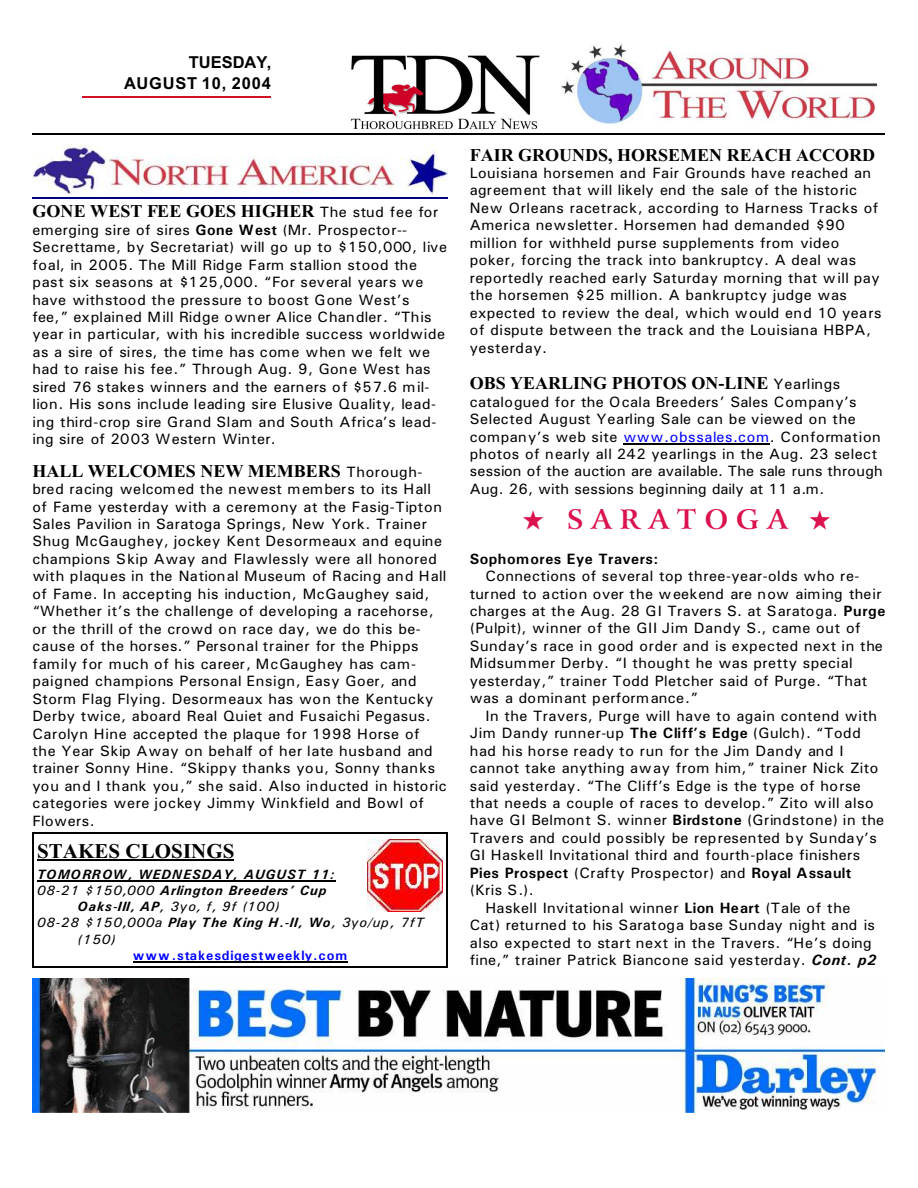
<style>
.page{position:relative;width:918px;height:1188px;background:#fff}
.page>*{position:absolute;margin:0;border:0;box-sizing:border-box;transform-origin:0 0}
.t1{font:700 27px "Arrus BT";letter-spacing:.3em;color:#db124d}
.t2{font:700 21px "Times New Roman";letter-spacing:.005em;color:#000}
.t3{font:700 18px "Times New Roman";color:#000}
.t4{font:700 16.5px/21.6px "Arial";letter-spacing:.045em;color:#000;text-align:right}
.t5{font:15px/17.4px "Univers";letter-spacing:.03em;color:#000}
.t6{font:700 15px "Univers";letter-spacing:.03em;color:#000}
.t7{font:15px "Univers";letter-spacing:.01em;color:#000}
.t8{font:italic 13.5px "Univers";letter-spacing:.065em;color:#000}
.t9{font:italic 700 13.5px "Univers";letter-spacing:.065em;color:#000}
.t10{font:700 13.5px "Univers";letter-spacing:.065em;color:#00f}
.s1{font-family:"Univers";font-weight:400;font-size:15px}
.s2{font-weight:700}
.s3{font-weight:400}
.s4{color:#00f}
.s5{font-weight:700;font-style:italic}
</style>
<div class="page">
<hr style="left:82px;top:96px;width:189px;height:2px;background:#d41226">
<img style="left:561px;top:44px;width:315px;height:79px">
<img style="left:351px;top:55px;width:189px;height:75px">
<hr style="left:32px;top:134px;width:853px;height:1px;background:#000">
<img style="left:32px;top:145px;width:416px;height:49px">
<hr style="left:32px;top:197px;width:416px;height:1px;background:#000080">
<img style="left:32px;top:979px;width:852px;height:133px">
<img style="left:368px;top:840px;width:75px;height:72px">
<hr style="left:37px;top:859px;width:197px;height:1px;background:#000">
<hr style="left:37px;top:880px;width:299px;height:1px;background:#000">
<hr style="left:133px;top:961px;width:215px;height:1px;background:#000">
<hr style="left:32px;top:833px;width:2px;height:135px;background:#000">
<hr style="left:447px;top:833px;width:1px;height:135px;background:#000">
<hr style="left:32px;top:833px;width:416px;height:1px;background:#000">
<hr style="left:32px;top:967px;width:416px;height:1px;background:#000">
<hr style="left:623px;top:443px;width:147px;height:1px;background:#000">
<p class="t4" style="left:124px;top:52px;width:149px">TUESDAY,<br>AUGUST 10, 2004</p>
<p class="t3" style="left:32px;top:205px;width:407px">GONE WEST FEE GOES HIGHER <span class="s1">The stud fee for</span></p>
<p class="t5" style="left:32px;top:222px;width:416px">emerging sire of sires <span class="s2">Gone West</span> (Mr. Prospector-- Secrettame, by Secretariat) will go up to $150,000, live foal, in 2005. The Mill Ridge Farm stallion stood the past six seasons at $125,000. “For several years we have withstood the pressure to boost Gone West’s fee,” explained Mill Ridge owner Alice Chandler. “This year in particular, with his incredible success worldwide as a sire of sires, the time has come when we felt we had to raise his fee.” Through Aug. 9, Gone West has sired 76 stakes winners and the earners of $57.6 mil&shy;lion. His sons include leading sire Elusive Quality, lead&shy;ing third-crop sire Grand Slam and South Africa’s lead&shy;ing sire of 2003 Western Winter.</p>
<p class="t3" style="left:32px;top:465px;width:392px">HALL WELCOMES NEW MEMBERS <span class="s1">Thorough-</span></p>
<p class="t5" style="left:32px;top:482px;width:416px">bred racing welcomed the newest members to its Hall of Fame yesterday with a ceremony at the Fasig-Tipton Sales Pavilion in Saratoga Springs, New York. Trainer Shug McGaughey, jockey Kent Desormeaux and equine champions Skip Away and Flawlessly were all honored with plaques in the National Museum of Racing and Hall of Fame. In accepting his induction, McGaughey said, “Whether it’s the challenge of developing a racehorse, or the thrill of the crowd on race day, we do this be&shy;cause of the horses.” Personal trainer for the Phipps family for much of his career, McGaughey has cam&shy;paigned champions Personal Ensign, Easy Goer, and Storm Flag Flying. Desormeaux has won the Kentucky Derby twice, aboard Real Quiet and Fusaichi Pegasus.<br>Carolyn Hine accepted the plaque for 1998 Horse of the Year Skip Away on behalf of her late husband and trainer Sonny Hine. “Skippy thanks you, Sonny thanks you and I thank you,” she said. Also inducted in historic categories were jockey Jimmy Winkfield and Bowl of Flowers.</p>
<h2 class="t2" style="left:37px;top:843px;width:199px">STAKES CLOSINGS</h2>
<p class="t9" style="left:37px;top:869px;width:299px">TOMORROW, WEDNESDAY, AUGUST 11:</p>
<p class="t9" style="left:37px;top:885px;width:291px"><span class="s3">08-21 $150,000</span> Arlington Breeders’ Cup</p>
<p class="t8" style="left:78px;top:902px;width:204px"><span class="s2">Oaks-III, AP</span>, 3yo, f, 9f (100)</p>
<p class="t8" style="left:37px;top:918px;width:389px">08-28 $150,000a <span class="s2">Play The King H.-II, Wo</span>, 3yo/up, 7fT</p>
<p class="t8" style="left:78px;top:934px;width:40px">(150)</p>
<p class="t10" style="left:133px;top:950px;width:216px">www.stakesdigestweekly.com</p>
<p class="t3" style="left:470px;top:149px;width:407px">FAIR GROUNDS, HORSEMEN REACH ACCORD</p>
<p class="t5" style="left:470px;top:165px;width:413px">Louisiana horsemen and Fair Grounds have reached an agreement that will likely end the sale of the historic New Orleans racetrack, according to Harness Tracks of America newsletter. Horsemen had demanded $90 million for withheld purse supplements from video poker, forcing the track into bankruptcy. A deal was reportedly reached early Saturday morning that will pay the horsemen $25 million. A bankruptcy judge was expected to review the deal, which would end 10 years of dispute between the track and the Louisiana HBPA, yesterday.</p>
<p class="t3" style="left:470px;top:377px;width:372px">OBS YEARLING PHOTOS ON-LINE <span class="s1">Yearlings</span></p>
<p class="t5" style="left:470px;top:394px;width:414px">catalogued for the Ocala Breeders’ Sales Company’s Selected August Yearling Sale can be viewed on the company’s web site <span class="s4">www.obssales.com</span>. Conformation photos of nearly all 242 yearlings in the Aug. 23 select session of the auction are available. The sale runs through Aug. 26, with sessions beginning daily at 11 a.m.</p>
<h1 class="t1" style="left:523px;top:509px;width:310px">★ SARATOGA ★</h1>
<p class="t6" style="left:470px;top:553px;width:190px">Sophomores Eye Travers:</p>
<p class="t5" style="left:470px;top:569px;width:417px;text-indent:16px">Connections of several top three-year-olds who re&shy;turned to action over the weekend are now aiming their charges at the Aug. 28 GI Travers S. at Saratoga. <span class="s2">Purge </span>(Pulpit), winner of the GII Jim Dandy S., came out of Sunday’s race in good order and is expected next in the Midsummer Derby. “I thought he was pretty special yesterday,” trainer Todd Pletcher said of Purge. “That was a dominant performance.”</p>
<p class="t5" style="left:485px;top:708px;width:393px">In the Travers, Purge will have to again contend with</p>
<p class="t5" style="left:470px;top:726px;width:393px">Jim Dandy runner-up <span class="s2">The Cliff’s Edge</span> (Gulch). “Todd</p>
<p class="t5" style="left:470px;top:743px;width:375px">had his horse ready to run for the Jim Dandy and I</p>
<p class="t5" style="left:470px;top:761px;width:410px">cannot take anything away from him,” trainer Nick Zito</p>
<p class="t5" style="left:470px;top:778px;width:393px">said yesterday. “The Cliff’s Edge is the type of horse</p>
<p class="t5" style="left:470px;top:795px;width:405px">that needs a couple of races to develop.” Zito will also</p>
<p class="t5" style="left:470px;top:813px;width:416px">have GI Belmont S. winner <span class="s2">Birdstone</span> (Grindstone) in the</p>
<p class="t5" style="left:470px;top:830px;width:409px">Travers and could possibly be represented by Sunday’s</p>
<p class="t5" style="left:470px;top:848px;width:392px">GI Haskell Invitational third and fourth-place finishers</p>
<p class="t6" style="left:470px;top:868px;width:383px">Pies Prospect <span class="s3">(Crafty Prospector) and</span> Royal Assault</p>
<p class="t5" style="left:470px;top:883px;width:66px">(Kris S.).</p>
<p class="t5" style="left:485px;top:900px;width:367px">Haskell Invitational winner <span class="s2">Lion Heart</span> (Tale of the</p>
<p class="t7" style="left:470px;top:920px;width:407px">Cat) returned to his Saratoga base Sunday night and is</p>
<p class="t5" style="left:470px;top:935px;width:404px">also expected to start next in the Travers. “He’s doing</p>
<p class="t5" style="left:470px;top:953px;width:408px">fine,” trainer Patrick Biancone said yesterday. <span class="s5">Cont. p2</span></p>
</div>
